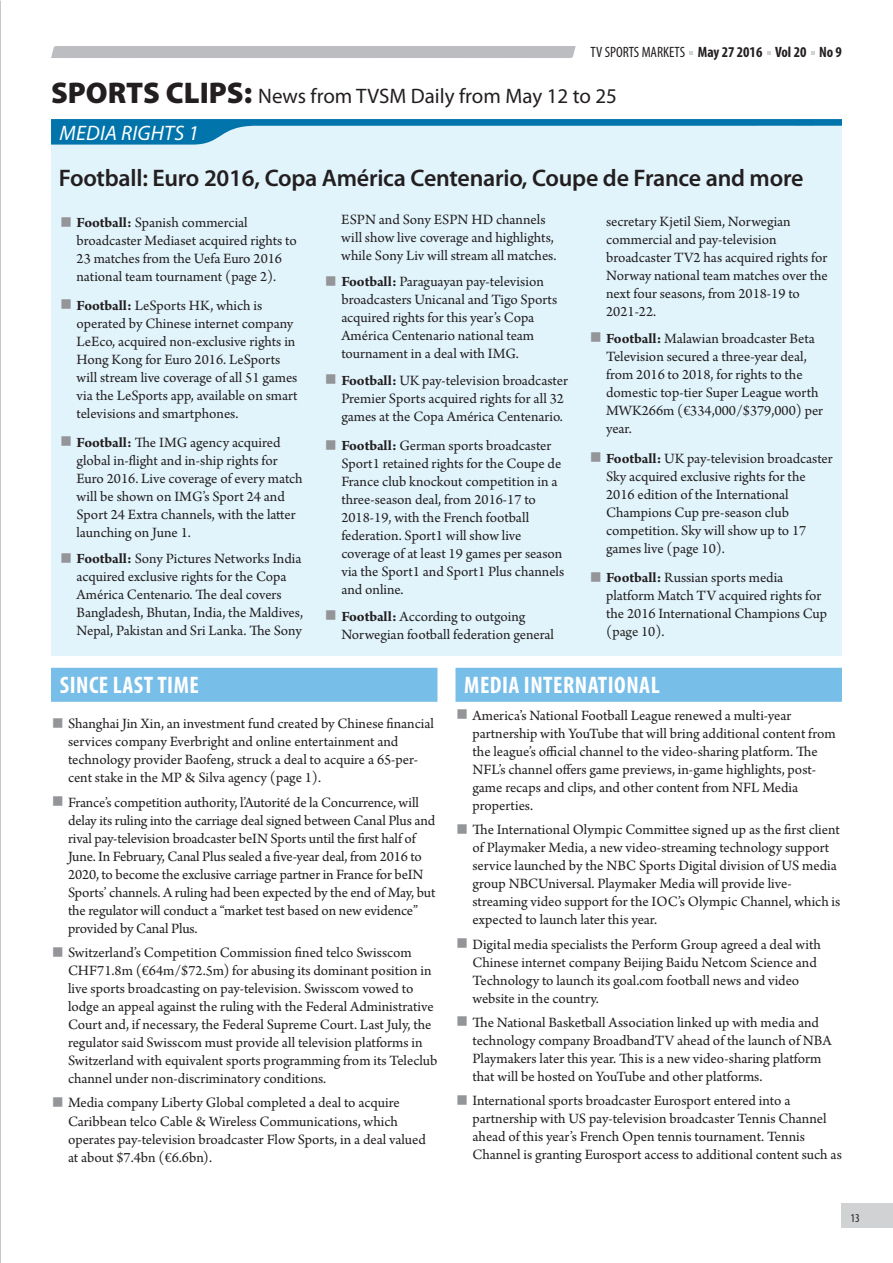
<style>
.page{position:relative;width:893px;height:1263px;background:#fff}
.page>*{position:absolute;margin:0;border:0;box-sizing:border-box;transform-origin:0 0}
.t1{font:600 24px "Myriad Pro";letter-spacing:-.01em;color:#231f20}
.t2{font:700 condensed 24px "Myriad Pro";letter-spacing:.02em;color:#fff}
.t3{font:21px "Myriad Pro";color:#231f20}
.t4{font:italic 21px "Myriad Pro";letter-spacing:.01em;color:#fff}
.t5{font:15px/18px "Arno Pro";color:#231f20}
.t6{font:700 condensed 15px "Myriad Pro";color:#231f20}
.t7{font:condensed 12px "Myriad Pro";color:#231f20}
.s1{font-weight:400}
.s2{font-weight:900;font-size:30px}
.s3{font-weight:700;font-size:42px;color:#939598}
.s4{font-weight:700}
</style>
<div class="page">
<div style="left:842px;top:1204px;width:51px;height:24px;background:#d1d2d4"></div>
<div style="left:51px;top:46px;width:525px;height:12px;background:#bcbdc0"></div>
<div style="left:51px;top:119px;width:791px;height:536px;background:#e1f4fc"></div>
<svg style="left:51px;top:119px;width:791px;height:26px"></svg>
<div style="left:51px;top:668px;width:386px;height:34px;background:#77bee9"></div>
<div style="left:455px;top:668px;width:387px;height:34px;background:#77bee9"></div>
<svg style="left:0;top:0;width:1px;height:18px"></svg>
<svg style="left:0;top:717px;width:1px;height:546px"></svg>
<p class="t6" style="left:590px;top:43px;width:253px"><span class="s1">TV SPORTS MARKETS</span> MAY 27 2016 VOL 20 NO 9</p>
<h2 class="t3" style="left:51px;top:83px;width:567px"><span class="s2">SPORTS CLIPS:</span> News from TVSM Daily from May 12 to 25</h2>
<h2 class="t4" style="left:60px;top:120px;width:141px">MEDIA RIGHTS 1</h2>
<h1 class="t1" style="left:59px;top:163px;width:746px">Football: Euro 2016, Copa América Centenario, Coupe de France and more</h1>
<p class="t5" style="left:77px;top:215px;width:222px;text-indent:-17px"><span class="s3">■</span> <span class="s4">Football:</span> Spanish commercial broadcaster Mediaset acquired rights to 23 matches from the Uefa Euro 2016 national team tournament (page 2).</p>
<p class="t5" style="left:77px;top:297px;width:223px;text-indent:-17px"><span class="s3">■</span> <span class="s4">Football:</span> LeSports HK, which is operated by Chinese internet company LeEco, acquired non-exclusive rights in Hong Kong for Euro 2016. LeSports will stream live coverage of all 51 games via the LeSports app, available on smart televisions and smartphones.</p>
<p class="t5" style="left:77px;top:434px;width:228px;text-indent:-17px"><span class="s3">■</span> <span class="s4">Football:</span> The IMG agency acquired global in-flight and in-ship rights for Euro 2016. Live coverage of every match will be shown on IMG’s Sport 24 and Sport 24 Extra channels, with the latter launching on June 1.</p>
<p class="t5" style="left:77px;top:550px;width:228px;text-indent:-17px"><span class="s3">■</span> <span class="s4">Football:</span> Sony Pictures Networks India acquired exclusive rights for the Copa América Centenario. The deal covers Bangladesh, Bhutan, India, the Maldives, Nepal, Pakistan and Sri Lanka. The Sony</p>
<p class="t5" style="left:341px;top:211px;width:217px">ESPN and Sony ESPN HD channels will show live coverage and highlights, while Sony Liv will stream all matches.</p>
<p class="t5" style="left:341px;top:273px;width:217px;text-indent:-17px"><span class="s3">■</span> <span class="s4">Football:</span> Paraguayan pay-television broadcasters Unicanal and Tigo Sports acquired rights for this year’s Copa América Centenario national team tournament in a deal with IMG.</p>
<p class="t5" style="left:341px;top:372px;width:228px;text-indent:-17px"><span class="s3">■</span> <span class="s4">Football:</span> UK pay-television broadcaster<br>Premier Sports acquired rights for all 32 games at the Copa América Centenario.</p>
<p class="t5" style="left:341px;top:438px;width:225px;text-indent:-17px"><span class="s3">■</span> <span class="s4">Football:</span> German sports broadcaster Sport1 retained rights for the Coupe de France club knockout competition in a three-season deal, from 2016-17 to 2018-19, with the French football federation. Sport1 will show live coverage of at least 19 games per season via the Sport1 and Sport1 Plus channels and online.</p>
<p class="t5" style="left:341px;top:608px;width:214px;text-indent:-17px"><span class="s3">■</span> <span class="s4">Football:</span> According to outgoing<br>Norwegian football federation general</p>
<p class="t5" style="left:606px;top:213px;width:223px">secretary Kjetil Siem, Norwegian commercial and pay-television broadcaster TV2 has acquired rights for<br>Norway national team matches over the next four seasons, from 2018-19 to<br>2021-22.</p>
<p class="t5" style="left:606px;top:330px;width:218px;text-indent:-17px"><span class="s3">■</span> <span class="s4">Football:</span> Malawian broadcaster Beta<br>Television secured a three-year deal, from 2016 to 2018, for rights to the domestic top-tier Super League worth<br>MWK266m (€334,000/$379,000) per year.</p>
<p class="t5" style="left:606px;top:450px;width:228px;text-indent:-17px"><span class="s3">■</span> <span class="s4">Football:</span> UK pay-television broadcaster Sky acquired exclusive rights for the 2016 edition of the International Champions Cup pre-season club competition. Sky will show up to 17 games live (page 10).</p>
<p class="t5" style="left:606px;top:570px;width:223px;text-indent:-17px"><span class="s3">■</span> <span class="s4">Football:</span> Russian sports media platform Match TV acquired rights for the 2016 International Champions Cup (page 10).</p>
<h1 class="t2" style="left:60px;top:670px;width:141px">SINCE LAST TIME</h1>
<p class="t5" style="left:68px;top:716px;width:367px;text-indent:-17px"><span class="s3">■</span> Shanghai Jin Xin, an investment fund created by Chinese financial services company Everbright and online entertainment and technology provider Baofeng, struck a deal to acquire a 65-per&shy;cent stake in the MP &amp; Silva agency (page 1).</p>
<p class="t5" style="left:68px;top:794px;width:369px;text-indent:-17px"><span class="s3">■</span> France’s competition authority, l’Autorité de la Concurrence, will delay its ruling into the carriage deal signed between Canal Plus and rival pay-television broadcaster beIN Sports until the first half of June. In February, Canal Plus sealed a five-year deal, from 2016 to 2020, to become the exclusive carriage partner in France for beIN Sports’ channels. A ruling had been expected by the end of May, but the regulator will conduct a “market test based on new evidence” provided by Canal Plus.</p>
<p class="t5" style="left:68px;top:944px;width:371px;text-indent:-17px"><span class="s3">■</span> Switzerland’s Competition Commission fined telco Swisscom CHF71.8m (€64m/$72.5m) for abusing its dominant position in live sports broadcasting on pay-television. Swisscom vowed to lodge an appeal against the ruling with the Federal Administrative Court and, if necessary, the Federal Supreme Court. Last July, the regulator said Swisscom must provide all television platforms in Switzerland with equivalent sports programming from its Teleclub channel under non-discriminatory conditions.</p>
<p class="t5" style="left:68px;top:1095px;width:359px;text-indent:-17px"><span class="s3">■</span> Media company Liberty Global completed a deal to acquire Caribbean telco Cable &amp; Wireless Communications, which operates pay-television broadcaster Flow Sports, in a deal valued at about $7.4bn (€6.6bn).</p>
<h1 class="t2" style="left:464px;top:670px;width:193px">MEDIA INTERNATIONAL</h1>
<p class="t5" style="left:472px;top:707px;width:365px;text-indent:-17px"><span class="s3">■</span> America’s National Football League renewed a multi-year partnership with YouTube that will bring additional content from the league’s official channel to the video-sharing platform. The NFL’s channel offers game previews, in-game highlights, post&shy;game recaps and clips, and other content from NFL Media properties.</p>
<p class="t5" style="left:472px;top:821px;width:369px;text-indent:-17px"><span class="s3">■</span> The International Olympic Committee signed up as the first client of Playmaker Media, a new video-streaming technology support service launched by the NBC Sports Digital division of US media group NBCUniversal. Playmaker Media will provide live&shy;streaming video support for the IOC’s Olympic Channel, which is expected to launch later this year.</p>
<p class="t5" style="left:472px;top:936px;width:350px;text-indent:-17px"><span class="s3">■</span> Digital media specialists the Perform Group agreed a deal with Chinese internet company Beijing Baidu Netcom Science and Technology to launch its goal.com football news and video website in the country.</p>
<p class="t5" style="left:472px;top:1014px;width:361px;text-indent:-17px"><span class="s3">■</span> The National Basketball Association linked up with media and technology company BroadbandTV ahead of the launch of NBA Playmakers later this year. This is a new video-sharing platform that will be hosted on YouTube and other platforms.</p>
<p class="t5" style="left:472px;top:1093px;width:371px;text-indent:-17px"><span class="s3">■</span> International sports broadcaster Eurosport entered into a partnership with US pay-television broadcaster Tennis Channel ahead of this year’s French Open tennis tournament. Tennis Channel is granting Eurosport access to additional content such as</p>
<p class="t7" style="left:850px;top:1210px;width:11px">13</p>
</div>
